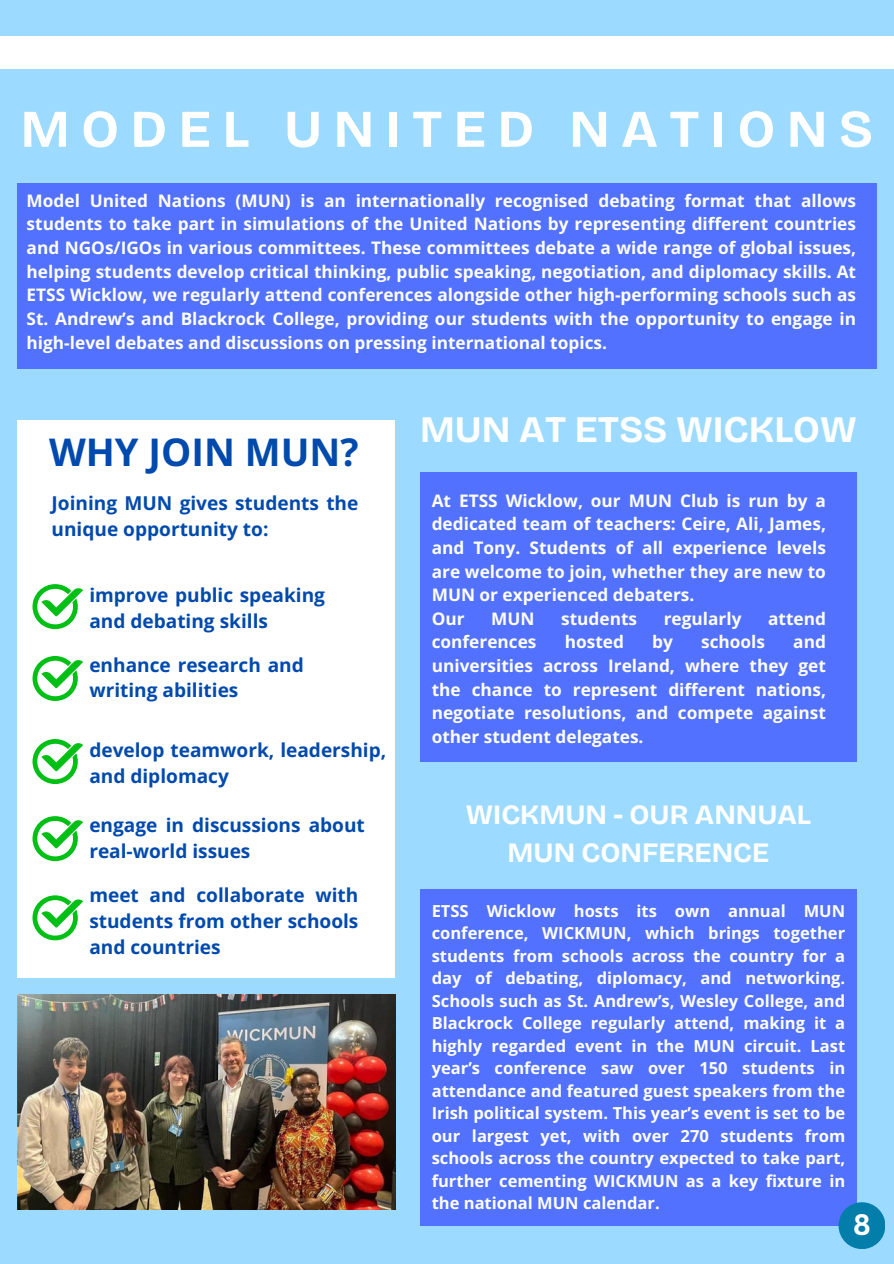
<style>
.page{position:relative;width:894px;height:1264px;background:#fff}
.page>*{position:absolute;margin:0;border:0;box-sizing:border-box;transform-origin:0 0}
.t1{font:700 52.8px "Bricolage Grotesque";letter-spacing:.215em;color:#fff}
.t2{font:700 38.1px "Open Sans";color:#004aad}
.t3{font:700 37.5px "Bricolage Grotesque";color:#fff}
.t4{font:700 28.8px "Canva Sans";color:#fff}
.t5{font:700 28.05px/38.7px "Bricolage Grotesque";color:#fff;text-align:center}
.t6{font:700 19.05px/25.8px "Open Sans";color:#004aad}
.t7{font:700 17.25px/23.7px "Open Sans";color:#fff;text-align:justify}
.t8{font:700 16.5px/22.5px "Open Sans";color:#fff;text-align:justify}
</style>
<div class="page">
<div style="left:0;top:0;width:893px;height:1263px;background:#9cdbff"></div>
<div style="left:17px;top:183px;width:859px;height:185px;background:#5271ff"></div>
<div style="left:17px;top:420px;width:378px;height:557px;background:#fff"></div>
<svg style="left:32px;top:584px;width:51px;height:45px"></svg>
<svg style="left:32px;top:656px;width:51px;height:45px"></svg>
<svg style="left:32px;top:739px;width:51px;height:45px"></svg>
<svg style="left:32px;top:816px;width:51px;height:45px"></svg>
<svg style="left:32px;top:895px;width:51px;height:45px"></svg>
<div style="left:420px;top:471px;width:436px;height:290px;background:#5271ff"></div>
<div style="left:420px;top:889px;width:436px;height:336px;background:#5271ff"></div>
<div style="left:0;top:36px;width:893px;height:33px;background:#fff"></div>
<img style="left:17px;top:994px;width:378px;height:215px">
<div style="left:838px;top:1202px;width:47px;height:46px;background:#037da9;border-radius:50%"></div>
<h4 class="t1" style="left:21px;top:98px;width:853px">MODEL UNITED NATIONS</h4>
<h2 class="t7" style="left:27px;top:188px;width:830px">Model United Nations (MUN) is an internationally recognised debating format that allows students to take part in simulations of the United Nations by representing different countries and NGOs/IGOs in various committees. These committees debate a wide range of global issues, helping students develop critical thinking, public speaking, negotiation, and diplomacy skills. At ETSS Wicklow, we regularly attend conferences alongside other high-performing schools such as St. Andrew’s and Blackrock College, providing our students with the opportunity to engage in high-level debates and discussions on pressing international topics.</h2>
<h4 class="t2" style="left:49px;top:425px;width:311px">WHY JOIN MUN?</h4>
<p class="t6" style="left:52px;top:489px;width:308px">Joining MUN gives students the unique opportunity to:</p>
<h4 class="t6" style="left:89px;top:582px;width:237px">improve public speaking and debating skills</h4>
<p class="t6" style="left:89px;top:651px;width:216px">enhance research and writing abilities</p>
<h4 class="t6" style="left:89px;top:737px;width:298px">develop teamwork, leadership, and diplomacy</h4>
<p class="t6" style="left:89px;top:811px;width:277px">engage in discussions about real-world issues</p>
<h4 class="t6" style="left:89px;top:881px;width:270px;text-align:justify">meet and collaborate with students from other schools and countries</h4>
<p class="t3" style="left:420px;top:407px;width:438px">MUN AT ETSS WICKLOW</p>
<h4 class="t7" style="left:431px;top:488px;width:395px;text-align:left">At ETSS Wicklow, our MUN Club is run by a dedicated team of teachers: Ceire, Ali, James, and Tony. Students of all experience levels are welcome to join, whether they are new to MUN or experienced debaters.<br>Our</h4>
<h4 class="t7" style="left:491px;top:606px;width:45px">MUN</h4>
<h4 class="t7" style="left:561px;top:606px;width:77px">students</h4>
<h4 class="t7" style="left:663px;top:606px;width:79px">regularly</h4>
<h4 class="t7" style="left:767px;top:606px;width:59px">attend</h4>
<h4 class="t7" style="left:431px;top:630px;width:106px">conferences</h4>
<h4 class="t7" style="left:564px;top:630px;width:61px">hosted</h4>
<h4 class="t7" style="left:652px;top:630px;width:22px">by</h4>
<h4 class="t7" style="left:701px;top:630px;width:65px">schools</h4>
<h4 class="t7" style="left:431px;top:630px;width:395px;text-indent:361px">and universities across Ireland, where they get the chance to represent different nations, negotiate resolutions, and compete against other student delegates.</h4>
<p class="t5" style="left:465px;top:794px;width:346px">WICKMUN - OUR ANNUAL<br>MUN CONFERENCE</p>
<h4 class="t8" style="left:431px;top:899px;width:415px">ETSS Wicklow hosts its own annual MUN conference, WICKMUN, which brings together students from schools across the country for a day of debating, diplomacy, and networking.<br>Schools such as St. Andrew’s, Wesley College, and Blackrock College regularly attend, making it a highly regarded event in the MUN circuit. Last year’s conference saw over 150 students in attendance and featured guest speakers from the Irish political system. This year’s event is set to be our largest yet, with over 270 students from schools across the country expected to take part, further cementing WICKMUN as a key fixture in the national MUN calendar.</h4>
<p class="t4" style="left:852px;top:1204px;width:19px">8</p>
</div>
